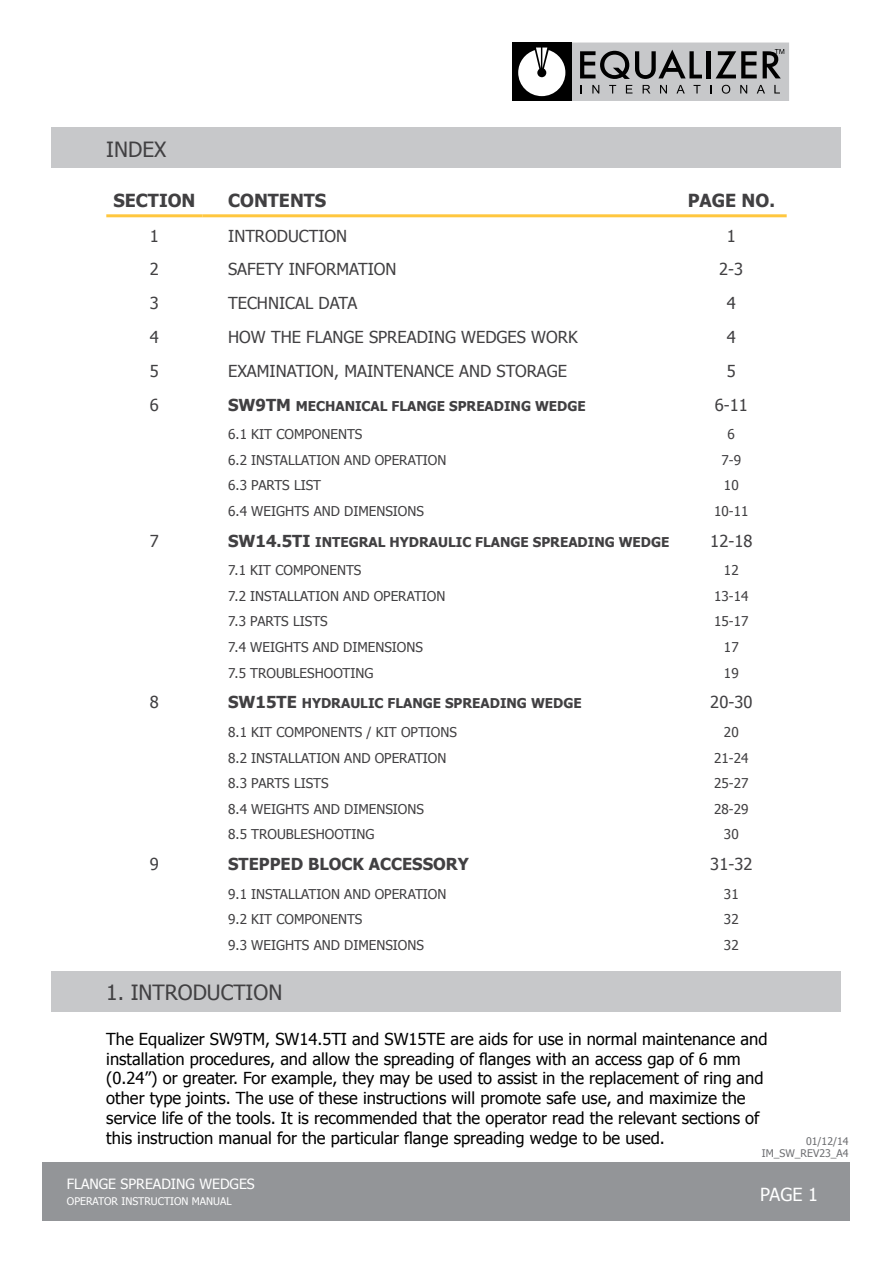
<style>
.page{position:relative;width:893px;height:1263px;background:#fff}
.page>*{position:absolute;margin:0;border:0;box-sizing:border-box;transform-origin:0 0}
.t1{font:21px "Tahoma";color:#414042}
.t2{font:700 18px "Tahoma";color:#414042}
.t3{font:18px "Tahoma";color:#fff}
.t4{font:16.5px/19.8px "Tahoma";color:#000}
.t5{font:16.5px "Tahoma";color:#414042}
.t6{font:700 16.5px "Tahoma";color:#414042}
.t7{font:14.1px "Tahoma";color:#fff}
.t8{font:13.5px "Tahoma";color:#414042}
.t9{font:700 13.5px "Tahoma";color:#414042}
.t10{font:10.5px "Tahoma";color:#fff}
.t11{font:10.5px/12.6px "Tahoma";color:#6d6e71;text-align:right}
.s1{font-size:16.5px}
</style>
<div class="page">
<div style="left:43px;top:1162px;width:807px;height:58px;background:#939598"></div>
<div style="left:572px;top:43px;width:217px;height:58px;background:#c7c8ca"></div>
<div style="left:512px;top:43px;width:60px;height:58px;background:#000"></div>
<svg style="left:592px;top:85px;width:7px;height:9px"></svg>
<svg style="left:609px;top:85px;width:7px;height:9px"></svg>
<svg style="left:626px;top:85px;width:6px;height:9px"></svg>
<svg style="left:643px;top:85px;width:7px;height:9px"></svg>
<svg style="left:660px;top:85px;width:7px;height:9px"></svg>
<svg style="left:676px;top:85px;width:9px;height:9px"></svg>
<svg style="left:693px;top:85px;width:7px;height:9px"></svg>
<svg style="left:710px;top:85px;width:2px;height:9px"></svg>
<svg style="left:722px;top:85px;width:8px;height:9px"></svg>
<svg style="left:740px;top:85px;width:7px;height:9px"></svg>
<svg style="left:757px;top:85px;width:8px;height:9px"></svg>
<svg style="left:774px;top:85px;width:6px;height:9px"></svg>
<svg style="left:580px;top:50px;width:122px;height:29px"></svg>
<div style="left:706px;top:51px;width:5px;height:27px;background:#000"></div>
<svg style="left:716px;top:51px;width:41px;height:27px"></svg>
<svg style="left:518px;top:48px;width:47px;height:48px"></svg>
<svg style="left:763px;top:49px;width:21px;height:29px"></svg>
<div style="left:52px;top:971px;width:789px;height:41px;background:#c7c8ca"></div>
<div style="left:52px;top:128px;width:789px;height:40px;background:#c7c8ca"></div>
<hr style="left:106px;top:214px;width:97px;height:3px;background:#ffc73f">
<hr style="left:203px;top:214px;width:473px;height:3px;background:#ffc73f">
<hr style="left:676px;top:214px;width:111px;height:3px;background:#ffc73f">
<p class="t1" style="left:106px;top:135px;width:62px">INDEX</p>
<p class="t2" style="left:114px;top:188px;width:83px">SECTION</p>
<p class="t2" style="left:228px;top:188px;width:100px">CONTENTS</p>
<p class="t2" style="left:688px;top:188px;width:89px">PAGE NO.</p>
<p class="t5" style="left:150px;top:225px;width:11px">1</p>
<p class="t5" style="left:228px;top:225px;width:121px">INTRODUCTION</p>
<p class="t5" style="left:727px;top:225px;width:11px">1</p>
<p class="t5" style="left:150px;top:258px;width:11px">2</p>
<p class="t5" style="left:228px;top:258px;width:170px">SAFETY INFORMATION</p>
<p class="t5" style="left:719px;top:258px;width:26px">2-3</p>
<p class="t5" style="left:150px;top:292px;width:11px">3</p>
<p class="t5" style="left:228px;top:292px;width:131px">TECHNICAL DATA</p>
<p class="t5" style="left:727px;top:292px;width:11px">4</p>
<p class="t5" style="left:150px;top:326px;width:11px">4</p>
<p class="t5" style="left:228px;top:326px;width:351px">HOW THE FLANGE SPREADING WEDGES WORK</p>
<p class="t5" style="left:727px;top:326px;width:11px">4</p>
<p class="t5" style="left:150px;top:360px;width:11px">5</p>
<p class="t5" style="left:228px;top:360px;width:340px">EXAMINATION, MAINTENANCE AND STORAGE</p>
<p class="t5" style="left:727px;top:360px;width:11px">5</p>
<p class="t5" style="left:150px;top:394px;width:11px">6</p>
<p class="t9" style="left:228px;top:396px;width:359px"><span class="s1">SW9TM</span> MECHANICAL FLANGE SPREADING WEDGE</p>
<p class="t5" style="left:715px;top:394px;width:35px">6-11</p>
<p class="t8" style="left:228px;top:425px;width:136px">6.1 KIT COMPONENTS</p>
<p class="t8" style="left:728px;top:425px;width:9px">6</p>
<p class="t8" style="left:228px;top:451px;width:220px">6.2 INSTALLATION AND OPERATION</p>
<p class="t8" style="left:721px;top:451px;width:21px">7-9</p>
<p class="t8" style="left:228px;top:476px;width:95px">6.3 PARTS LIST</p>
<p class="t8" style="left:724px;top:476px;width:16px">10</p>
<p class="t8" style="left:228px;top:502px;width:197px">6.4 WEIGHTS AND DIMENSIONS</p>
<p class="t8" style="left:714px;top:502px;width:36px">10-11</p>
<p class="t5" style="left:150px;top:530px;width:11px">7</p>
<p class="t9" style="left:228px;top:532px;width:443px"><span class="s1">SW14.5TI</span> INTEGRAL HYDRAULIC FLANGE SPREADING WEDGE</p>
<p class="t5" style="left:710px;top:530px;width:44px">12-18</p>
<p class="t8" style="left:228px;top:561px;width:135px">7.1 KIT COMPONENTS</p>
<p class="t8" style="left:724px;top:561px;width:16px">12</p>
<p class="t8" style="left:228px;top:587px;width:219px">7.2 INSTALLATION AND OPERATION</p>
<p class="t8" style="left:714px;top:587px;width:36px">13-14</p>
<p class="t8" style="left:228px;top:612px;width:101px">7.3 PARTS LISTS</p>
<p class="t8" style="left:714px;top:612px;width:36px">15-17</p>
<p class="t8" style="left:228px;top:638px;width:196px">7.4 WEIGHTS AND DIMENSIONS</p>
<p class="t8" style="left:724px;top:638px;width:16px">17</p>
<p class="t8" style="left:228px;top:663px;width:147px">7.5 TROUBLESHOOTING</p>
<p class="t8" style="left:724px;top:663px;width:16px">19</p>
<p class="t5" style="left:150px;top:691px;width:11px">8</p>
<p class="t9" style="left:228px;top:694px;width:355px"><span class="s1">SW15TE</span> HYDRAULIC FLANGE SPREADING WEDGE</p>
<p class="t5" style="left:710px;top:691px;width:44px">20-30</p>
<p class="t8" style="left:228px;top:723px;width:230px">8.1 KIT COMPONENTS / KIT OPTIONS</p>
<p class="t8" style="left:724px;top:723px;width:16px">20</p>
<p class="t8" style="left:228px;top:748px;width:220px">8.2 INSTALLATION AND OPERATION</p>
<p class="t8" style="left:714px;top:748px;width:36px">21-24</p>
<p class="t8" style="left:228px;top:774px;width:102px">8.3 PARTS LISTS</p>
<p class="t8" style="left:714px;top:774px;width:36px">25-27</p>
<p class="t8" style="left:228px;top:800px;width:197px">8.4 WEIGHTS AND DIMENSIONS</p>
<p class="t8" style="left:714px;top:800px;width:36px">28-29</p>
<p class="t8" style="left:228px;top:825px;width:148px">8.5 TROUBLESHOOTING</p>
<p class="t8" style="left:724px;top:825px;width:16px">30</p>
<p class="t5" style="left:150px;top:853px;width:11px">9</p>
<p class="t6" style="left:228px;top:852px;width:242px">STEPPED BLOCK ACCESSORY</p>
<p class="t5" style="left:710px;top:853px;width:44px">31-32</p>
<p class="t8" style="left:228px;top:885px;width:220px">9.1 INSTALLATION AND OPERATION</p>
<p class="t8" style="left:724px;top:885px;width:16px">31</p>
<p class="t8" style="left:228px;top:910px;width:136px">9.2 KIT COMPONENTS</p>
<p class="t8" style="left:724px;top:910px;width:16px">32</p>
<p class="t8" style="left:228px;top:936px;width:197px">9.3 WEIGHTS AND DIMENSIONS</p>
<p class="t8" style="left:724px;top:936px;width:16px">32</p>
<p class="t1" style="left:106px;top:978px;width:178px">1. INTRODUCTION</p>
<p class="t4" style="left:106px;top:1028px;width:663px">The Equalizer SW9TM, SW14.5TI and SW15TE are aids for use in normal maintenance and installation procedures, and allow the spreading of flanges with an access gap of 6 mm (0.24”) or greater. For example, they may be used to assist in the replacement of ring and other type joints. The use of these instructions will promote safe use, and maximize the service life of the tools. It is recommended that the operator read the relevant sections of this instruction manual for the particular flange spreading wedge to be used.</p>
<p class="t11" style="left:762px;top:1134px;width:88px">01/12/14<br>IM_SW_REV23_A4</p>
<p class="t7" style="left:67px;top:1174px;width:189px">FLANGE SPREADING WEDGES</p>
<p class="t10" style="left:67px;top:1194px;width:166px">OPERATOR INSTRUCTION MANUAL</p>
<p class="t3" style="left:760px;top:1182px;width:59px">PAGE 1</p>
</div>
